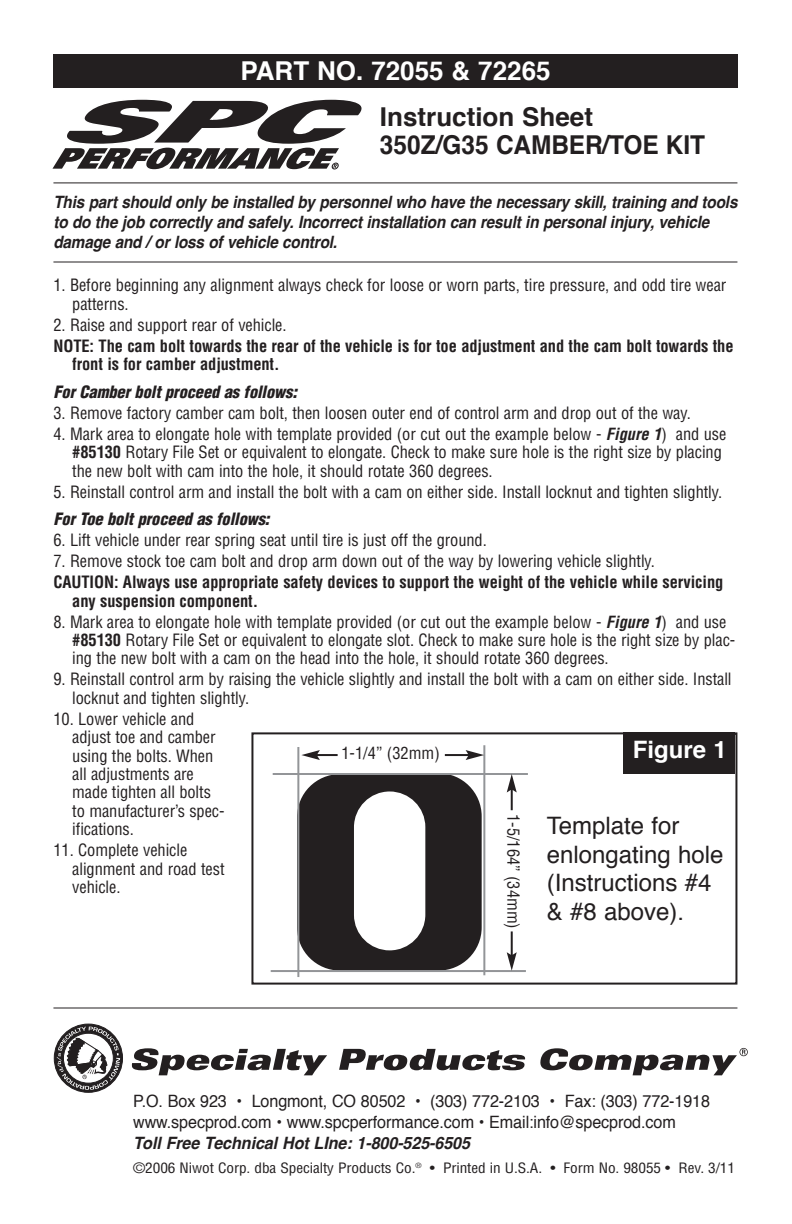
<style>
.page{position:relative;width:792px;height:1224px;background:#fff}
.page>*{position:absolute;margin:0;border:0;box-sizing:border-box;transform-origin:0 0}
.t1{font:700 26px/28px "Helvetica";color:#231f20}
.t2{font:700 26px "Helvetica";color:#fff}
.t3{font:24px/28.8px "Helvetica";color:#231f20}
.t4{font:700 24px "Helvetica";color:#fff}
.t5{font:italic 700 17px/20px "Helvetica";letter-spacing:-.01em;color:#231f20;scale:.9 1}
.t6{font:17px/21px "Helvetica";letter-spacing:-.005em;color:#231f20;scale:.95 1}
.t7{font:italic 700 17px "Helvetica";letter-spacing:-.01em;color:#231f20;scale:.95 1}
.t8{font:condensed 16.6px/18.4px "Helvetica";letter-spacing:-.005em;color:#231f20}
.t9{font:700 condensed 16.6px/18.4px "Helvetica";letter-spacing:-.005em;color:#231f20}
.t10{font:italic 900 condensed 16.6px "Helvetica";letter-spacing:-.005em;color:#231f20}
.t11{font:condensed 16.4px "Helvetica";color:#231f20}
.t12{font:condensed 14px "Helvetica";letter-spacing:-.005em;color:#231f20;scale:1.09 1}
.s1{font-size:16.4px}
.s2{font-weight:700;font-style:italic;font-size:16.4px}
.s3{font-weight:700}
</style>
<div class="page">
<div style="left:54px;top:1024px;width:69px;height:68px;border:1px solid #231f20;border-radius:50%"></div>
<svg style="left:131px;top:1048px;width:196px;height:27px"></svg>
<svg style="left:339px;top:1049px;width:187px;height:21px"></svg>
<svg style="left:540px;top:1048px;width:208px;height:27px"></svg>
<svg style="left:57px;top:1027px;width:63px;height:63px"></svg>
<hr style="left:53px;top:262px;width:684px;height:1px;background:#231f20">
<hr style="left:53px;top:182px;width:684px;height:1px;background:#231f20">
<hr style="left:53px;top:1008px;width:684px;height:1px;background:#231f20">
<div style="left:53px;top:54px;width:684px;height:33px;background:#231f20"></div>
<svg style="left:52px;top:99px;width:310px;height:71px"></svg>
<svg style="left:299px;top:772px;width:183px;height:198px"></svg>
<div style="left:251px;top:732px;width:486px;height:253px;border:2px solid #231f20"></div>
<hr style="left:297px;top:747px;width:2px;height:230px;background:#939598">
<hr style="left:483px;top:745px;width:2px;height:230px;background:#939598">
<hr style="left:316px;top:754px;width:22px;height:2px;background:#231f20">
<svg style="left:301px;top:750px;width:19px;height:10px"></svg>
<hr style="left:445px;top:754px;width:24px;height:2px;background:#231f20">
<svg style="left:466px;top:750px;width:18px;height:10px"></svg>
<hr style="left:273px;top:773px;width:255px;height:2px;background:#939598">
<hr style="left:271px;top:970px;width:255px;height:2px;background:#939598">
<hr style="left:511px;top:789px;width:2px;height:21px;background:#231f20">
<svg style="left:507px;top:774px;width:10px;height:18px"></svg>
<hr style="left:511px;top:931px;width:2px;height:25px;background:#231f20">
<svg style="left:507px;top:952px;width:10px;height:19px"></svg>
<div style="left:623px;top:732px;width:112px;height:42px;background:#231f20"></div>
<h1 class="t2" style="left:240px;top:60px;width:312px">PArt No. 72055 &amp; 72265</h1>
<h1 class="t1" style="left:380px;top:105px;width:326px">Instruction Sheet<br>350Z/G35 CAmber/toe KIt</h1>
<p class="t5" style="left:53px;top:194px;width:762px">This part should only be installed by personnel who have the necessary skill, training and tools to do the job correctly and safely. Incorrect installation can result in personal injury, vehicle damage and / or loss of vehicle control.</p>
<p class="t8" style="left:72px;top:277px;width:656px;text-indent:-19px">1. Before beginning any alignment always check for loose or worn parts, tire pressure, and odd tire wear patterns.</p>
<p class="t8" style="left:53px;top:316px;width:235px">2. Raise and support rear of vehicle.</p>
<p class="t9" style="left:72px;top:337px;width:663px;text-indent:-19px">NOTE: The cam bolt towards the rear of the vehicle is for toe adjustment and the cam bolt towards the front is for camber adjustment.</p>
<p class="t10" style="left:53px;top:382px;width:245px">For Camber bolt proceed as follows:</p>
<p class="t8" style="left:53px;top:404px;width:639px">3. Remove factory camber cam bolt, then loosen outer end of control arm and drop out of the way.</p>
<p class="t8" style="left:72px;top:425px;width:656px;text-indent:-19px">4. Mark area to elongate hole with template provided <span class="s1">(or cut out the example below -</span> <span class="s2">Figure 1</span><span class="s1">)</span> and use <span class="s3">#85130</span> Rotary File Set or equivalent to elongate. Check to make sure hole is the right size by placing the new bolt with cam into the hole, it should rotate 360 degrees.</p>
<p class="t8" style="left:53px;top:483px;width:670px">5. Reinstall control arm and install the bolt with a cam on either side. Install locknut and tighten slightly.</p>
<p class="t10" style="left:53px;top:510px;width:218px">For Toe bolt proceed as follows:</p>
<p class="t8" style="left:53px;top:531px;width:435px">6. Lift vehicle under rear spring seat until tire is just off the ground.</p>
<p class="t8" style="left:53px;top:552px;width:603px">7. Remove stock toe cam bolt and drop arm down out of the way by lowering vehicle slightly.</p>
<p class="t9" style="left:72px;top:573px;width:653px;text-indent:-19px">CAUTION: Always use appropriate safety devices to support the weight of the vehicle while servicing any suspension component.</p>
<p class="t8" style="left:72px;top:613px;width:665px;text-indent:-19px">8. Mark area to elongate hole with template provided <span class="s1">(or cut out the example below -</span> <span class="s2">Figure 1</span><span class="s1">)</span> and use <span class="s3">#85130</span> Rotary File Set or equivalent to elongate slot. Check to make sure hole is the right size by plac&shy;ing the new bolt with a cam on the head into the hole, it should rotate 360 degrees.</p>
<p class="t8" style="left:72px;top:671px;width:661px;text-indent:-19px">9. Reinstall control arm by raising the vehicle slightly and install the bolt with a cam on either side. Install locknut and tighten slightly.</p>
<p class="t8" style="left:72px;top:710px;width:154px;text-indent:-19px">10. Lower vehicle and adjust toe and camber using the bolts. When all adjustments are made tighten all bolts to manufacturer’s spec&shy;ifications.</p>
<p class="t8" style="left:72px;top:841px;width:154px;text-indent:-19px">11. Complete vehicle alignment and road test vehicle.</p>
<h2 class="t4" style="left:633px;top:740px;width:96px">Figure 1</h2>
<p class="t11" style="left:341px;top:744px;width:100px">1-1/4” (32mm)</p>
<p class="t11" style="left:523px;top:814px;width:116px;rotate:90deg">1-5/164” (34mm)</p>
<h2 class="t3" style="left:547px;top:813px;width:178px">Template for enlongating hole (Instructions #4 &amp; #8 above).</h2>
<p class="t6" style="left:133px;top:1092px;width:609px">P.O. Box 923 • Longmont, CO 80502 • (303) 772-2103 • Fax: (303) 772-1918 www.specprod.com • www.spcperformance.com • Email:info@specprod.com</p>
<p class="t7" style="left:133px;top:1136px;width:356px">Toll Free Technical Hot LIne: 1-800-525-6505</p>
<p class="t12" style="left:133px;top:1160px;width:554px">©2006 Niwot Corp. dba Specialty Products Co.<sup>®</sup> • Printed in U.S.A. • Form No. 98055 • Rev. 3/11</p>
</div>
